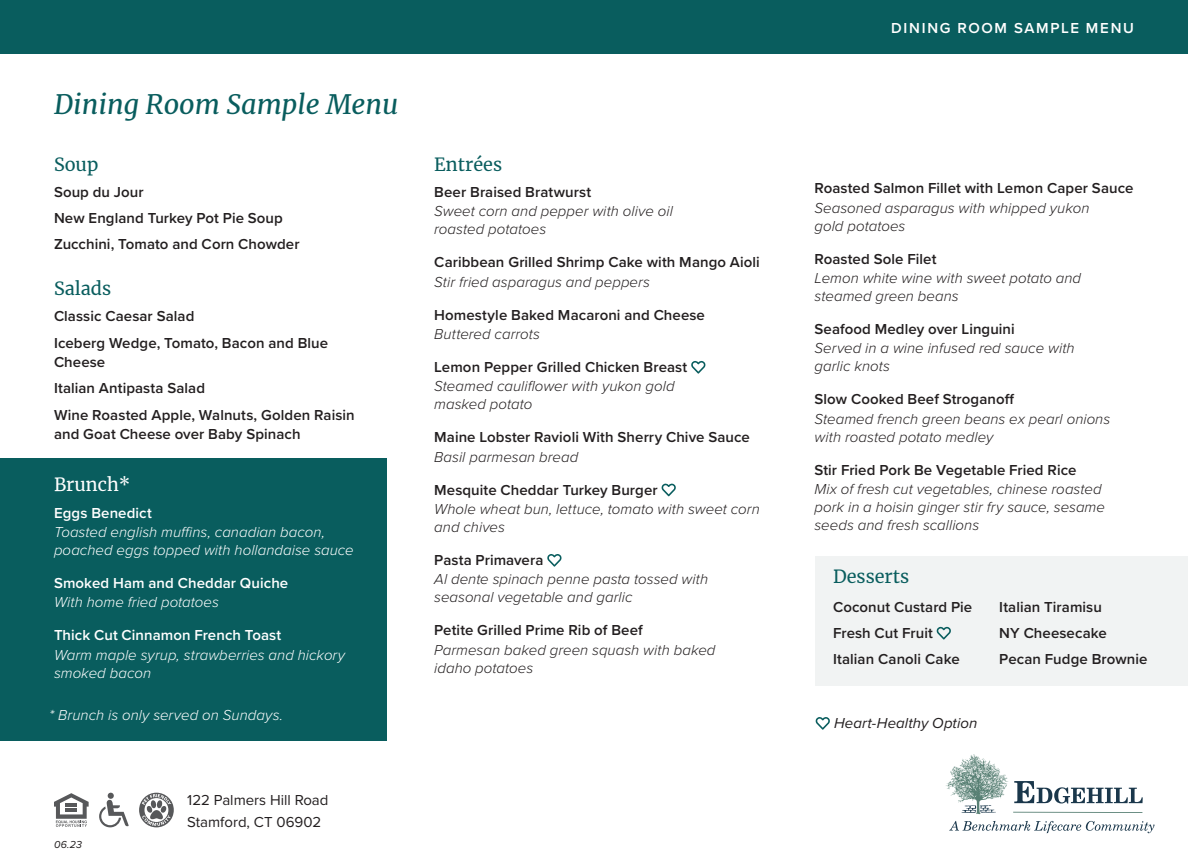
<style>
.page{position:relative;width:1188px;height:864px;background:#fff}
.page>*{position:absolute;margin:0;border:0;box-sizing:border-box;transform-origin:0 0}
.t1{font:italic 27px "Merriweather";color:#095d5e}
.t2{font:18px "Merriweather";color:#095d5e}
.t3{font:18px "Merriweather";color:#fff}
.t4{font:600 15px/26.2px "Proxima Nova";letter-spacing:.005em;color:#231f20}
.t5{font:italic 300 15px/18px "Proxima Nova";letter-spacing:.005em;color:#231f20}
.t6{font:italic 300 15px/18px "Proxima Nova";letter-spacing:.005em;color:#fff}
.t7{font:600 15px "Proxima Nova";letter-spacing:.005em;color:#fff}
.t8{font:15px/22.5px "Proxima Nova";color:#231f20}
.t9{font:600 15px "Proxima Nova";letter-spacing:.115em;color:#fff}
.t10{font:italic 15px "Proxima Nova";letter-spacing:.005em;color:#231f20}
.t11{font:italic 10.5px "Proxima Nova";color:#231f20}
</style>
<div class="page">
<div style="left:815px;top:557px;width:373px;height:129px;background:#f1f3f3"></div>
<div style="left:0;top:459px;width:387px;height:282px;background:#095d5e"></div>
<div style="left:0;top:0;width:1188px;height:54px;background:#095d5e"></div>
<svg style="left:936px;top:627px;width:15px;height:13px"></svg>
<svg style="left:691px;top:361px;width:15px;height:13px"></svg>
<svg style="left:661px;top:484px;width:15px;height:12px"></svg>
<svg style="left:547px;top:554px;width:15px;height:13px"></svg>
<svg style="left:815px;top:717px;width:15px;height:13px"></svg>
<svg style="left:949px;top:821px;width:206px;height:12px"></svg>
<svg style="left:1014px;top:781px;width:129px;height:22px"></svg>
<img style="left:946px;top:754px;width:62px;height:61px">
<hr style="left:1013px;top:812px;width:129px;height:1px;background:#588074">
<svg style="left:54px;top:793px;width:35px;height:34px"></svg>
<svg style="left:99px;top:793px;width:30px;height:34px"></svg>
<svg style="left:139px;top:793px;width:35px;height:34px"></svg>
<h1 class="t1" style="left:54px;top:85px;width:346px">Dining Room Sample Menu</h1>
<p class="t2" style="left:54px;top:152px;width:46px">Soup</p>
<p class="t4" style="left:54px;top:178px;width:247px">Soup du Jour<br>New England Turkey Pot Pie Soup<br>Zucchini, Tomato and Corn Chowder</p>
<p class="t2" style="left:54px;top:276px;width:59px">Salads</p>
<p class="t4" style="left:54px;top:303px;width:276px">Classic Caesar Salad<br>Iceberg Wedge, Tomato, Bacon and Blue</p>
<p class="t4" style="left:54px;top:349px;width:302px">Cheese<br>Italian Antipasta Salad<br>Wine Roasted Apple, Walnuts, Golden Raisin</p>
<p class="t4" style="left:54px;top:421px;width:248px">and Goat Cheese over Baby Spinach</p>
<p class="t3" style="left:54px;top:472px;width:78px">Brunch*</p>
<p class="t7" style="left:54px;top:501px;width:99px">Eggs Benedict</p>
<p class="t6" style="left:54px;top:522px;width:301px">Toasted english muffins, canadian bacon, poached eggs topped with hollandaise sauce</p>
<p class="t7" style="left:54px;top:572px;width:236px">Smoked Ham and Cheddar Quiche</p>
<p class="t6" style="left:54px;top:593px;width:167px">With home fried potatoes</p>
<p class="t7" style="left:54px;top:624px;width:229px">Thick Cut Cinnamon French Toast</p>
<p class="t6" style="left:54px;top:645px;width:293px">Warm maple syrup, strawberries and hickory smoked bacon</p>
<p class="t6" style="left:49px;top:705px;width:235px">* Brunch is only served on Sundays.</p>
<p class="t11" style="left:54px;top:837px;width:30px">06.23</p>
<p class="t8" style="left:187px;top:788px;width:143px">122 Palmers Hill Road<br>Stamford, CT 06902</p>
<p class="t2" style="left:434px;top:152px;width:69px">Entrées</p>
<p class="t4" style="left:434px;top:178px;width:159px">Beer Braised Bratwurst</p>
<p class="t5" style="left:434px;top:201px;width:240px">Sweet corn and pepper with olive oil roasted potatoes</p>
<p class="t4" style="left:434px;top:249px;width:327px">Caribbean Grilled Shrimp Cake with Mango Aioli</p>
<p class="t5" style="left:434px;top:272px;width:217px">Stir fried asparagus and peppers</p>
<p class="t4" style="left:434px;top:301px;width:272px">Homestyle Baked Macaroni and Cheese</p>
<p class="t5" style="left:434px;top:324px;width:107px">Buttered carrots</p>
<p class="t4" style="left:434px;top:353px;width:255px">Lemon Pepper Grilled Chicken Breast</p>
<p class="t5" style="left:434px;top:377px;width:242px">Steamed cauliflower with yukon gold masked potato</p>
<p class="t4" style="left:434px;top:424px;width:317px">Maine Lobster Ravioli With Sherry Chive Sauce</p>
<p class="t5" style="left:434px;top:447px;width:146px">Basil parmesan bread</p>
<p class="t4" style="left:434px;top:476px;width:225px">Mesquite Cheddar Turkey Burger</p>
<p class="t5" style="left:434px;top:499px;width:327px">Whole wheat bun, lettuce, tomato with sweet corn and chives</p>
<p class="t4" style="left:434px;top:547px;width:111px">Pasta Primavera</p>
<p class="t5" style="left:434px;top:570px;width:275px">Al dente spinach penne pasta tossed with seasonal vegetable and garlic</p>
<p class="t4" style="left:434px;top:617px;width:210px">Petite Grilled Prime Rib of Beef</p>
<p class="t5" style="left:434px;top:640px;width:283px">Parmesan baked green squash with baked idaho potatoes</p>
<p class="t9" style="left:891px;top:17px;width:244px">DINING ROOM SAMPLE MENU</p>
<p class="t4" style="left:814px;top:175px;width:320px">Roasted Salmon Fillet with Lemon Caper Sauce</p>
<p class="t5" style="left:814px;top:198px;width:276px">Seasoned asparagus with whipped yukon gold potatoes</p>
<p class="t4" style="left:814px;top:245px;width:124px">Roasted Sole Filet</p>
<p class="t5" style="left:814px;top:268px;width:268px">Lemon white wine with sweet potato and steamed green beans</p>
<p class="t4" style="left:814px;top:315px;width:202px">Seafood Medley over Linguini</p>
<p class="t5" style="left:814px;top:339px;width:262px">Served in a wine infused red sauce with garlic knots</p>
<p class="t4" style="left:814px;top:386px;width:201px">Slow Cooked Beef Stroganoff</p>
<p class="t5" style="left:814px;top:409px;width:297px">Steamed french green beans ex pearl onions with roasted potato medley</p>
<p class="t4" style="left:814px;top:456px;width:263px">Stir Fried Pork Be Vegetable Fried Rice</p>
<p class="t5" style="left:814px;top:479px;width:292px">Mix of fresh cut vegetables, chinese roasted pork in a hoisin ginger stir fry sauce, sesame seeds and fresh scallions</p>
<p class="t2" style="left:833px;top:564px;width:78px">Desserts</p>
<p class="t4" style="left:833px;top:593px;width:141px">Coconut Custard Pie<br>Fresh Cut Fruit<br>Italian Canoli Cake</p>
<p class="t4" style="left:999px;top:593px;width:150px">Italian Tiramisu<br>NY Cheesecake<br>Pecan Fudge Brownie</p>
<p class="t10" style="left:834px;top:712px;width:145px">Heart-Healthy Option</p>
</div>
